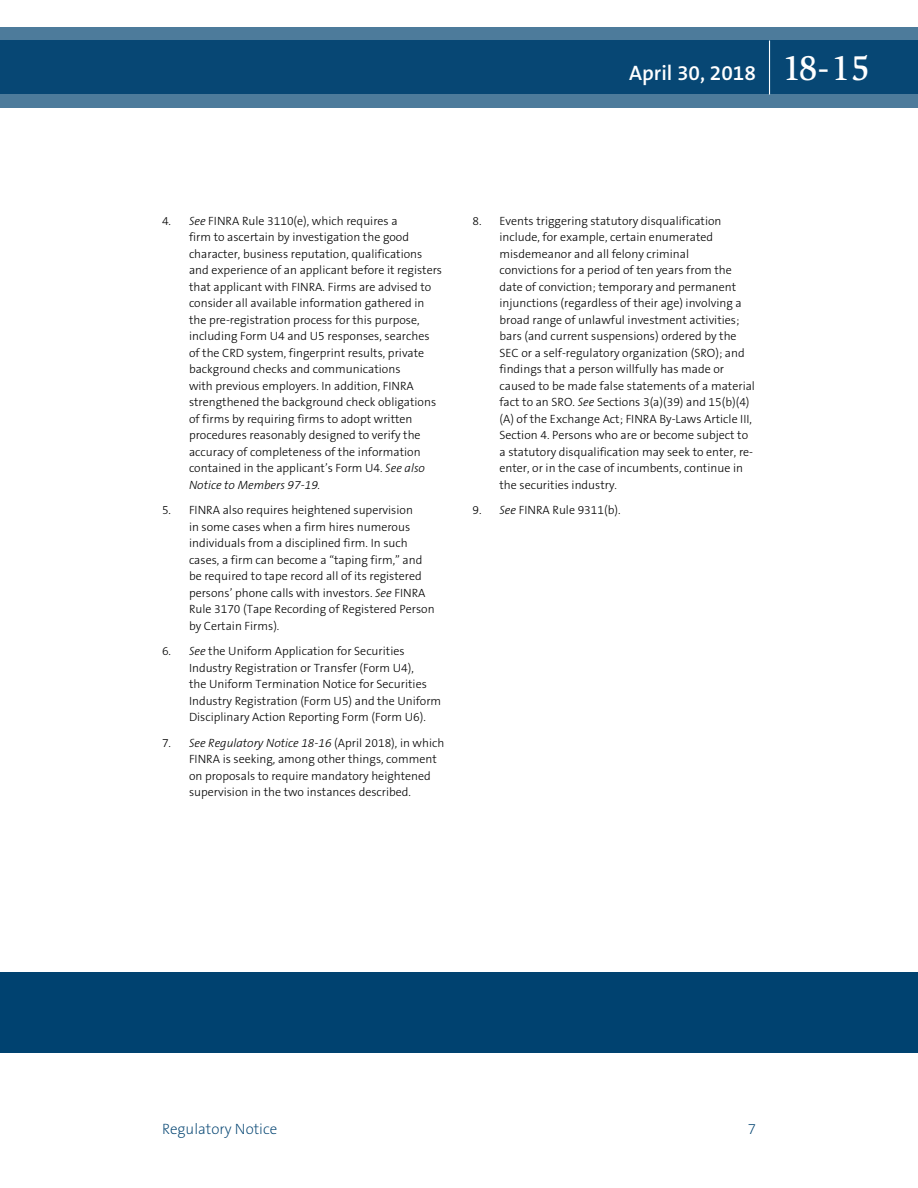
<style>
.page{position:relative;width:918px;height:1188px;background:#fff}
.page>*{position:absolute;margin:0;border:0;box-sizing:border-box;transform-origin:0 0}
.t1{font:600 21px "The Sans B6";color:#fff}
.t2{font:200 15px "The Sans B2";color:#004270}
.t3{font:300 12px/16.5px "The Sans B3";color:#000}
.s1{font-family:"Slimbach LT";font-weight:500;font-size:36px}
.s2{font-style:italic}
</style>
<div class="page">
<div style="left:0;top:972px;width:918px;height:81px;background:#004270"></div>
<svg style="left:0;top:27px;width:918px;height:81px;background:#1e5881"></svg>
<hr style="left:769px;top:40px;width:1px;height:54px;background:#fff">
<h1 class="t1" style="left:629px;top:62px;width:242px">April 30, 2018 <span class="s1">18-15</span></h1>
<p class="t3" style="left:189px;top:213px;width:255px;text-indent:-27px">4. <span class="s2">See</span> FINRA Rule 3110(e), which requires a<br>firm to ascertain by investigation the good character, business reputation, qualifications and experience of an applicant before it registers that applicant with FINRA. Firms are advised to consider all available information gathered in the pre-registration process for this purpose, including Form U4 and U5 responses, searches of the CRD system, fingerprint results, private background checks and communications<br>with previous employers. In addition, FINRA strengthened the background check obligations of firms by requiring firms to adopt written procedures reasonably designed to verify the accuracy of completeness of the information contained in the applicant’s Form U4. <span class="s2">See also Notice to Members 97-19.</span></p>
<p class="t3" style="left:189px;top:502px;width:247px;text-indent:-27px">5. FINRA also requires heightened supervision<br>in some cases when a firm hires numerous individuals from a disciplined firm. In such cases, a firm can become a “taping firm,” and be required to tape record all of its registered persons’ phone calls with investors. <span class="s2">See</span> FINRA Rule 3170 (Tape Recording of Registered Person by Certain Firms).</p>
<p class="t3" style="left:189px;top:643px;width:254px;text-indent:-27px">6. <span class="s2">See</span> the Uniform Application for Securities Industry Registration or Transfer (Form U4),<br>the Uniform Termination Notice for Securities Industry Registration (Form U5) and the Uniform Disciplinary Action Reporting Form (Form U6).</p>
<p class="t3" style="left:189px;top:735px;width:257px;text-indent:-27px">7. <span class="s2">See Regulatory Notice 18-16</span> (April 2018), in which FINRA is seeking, among other things, comment on proposals to require mandatory heightened supervision in the two instances described.</p>
<p class="t3" style="left:500px;top:213px;width:257px;text-indent:-27px">8. Events triggering statutory disqualification include, for example, certain enumerated misdemeanor and all felony criminal<br>convictions for a period of ten years from the date of conviction; temporary and permanent injunctions (regardless of their age) involving a broad range of unlawful investment activities; bars (and current suspensions) ordered by the SEC or a self-regulatory organization (SRO); and findings that a person willfully has made or caused to be made false statements of a material fact to an SRO. <span class="s2">See</span> Sections 3(a)(39) and 15(b)(4) (A) of the Exchange Act; FINRA By-Laws Article III, Section 4. Persons who are or become subject to a statutory disqualification may seek to enter, re&shy;enter, or in the case of incumbents, continue in the securities industry.</p>
<p class="t3" style="left:472px;top:502px;width:150px">9. <span class="s2">See</span> FINRA Rule 9311(b).</p>
<p class="t2" style="left:162px;top:1121px;width:117px">Regulatory Notice</p>
<p class="t2" style="left:748px;top:1121px;width:10px">7</p>
</div>
